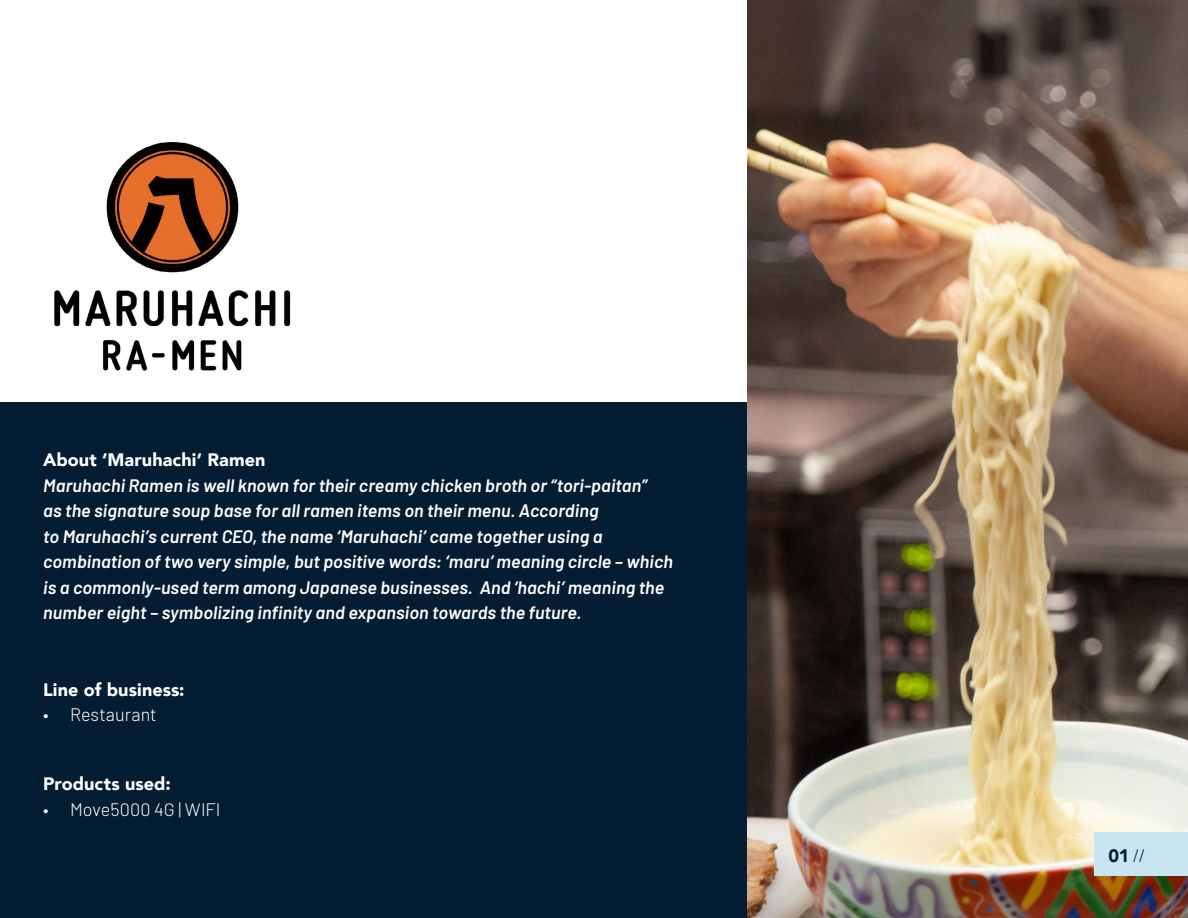
<style>
.page{position:relative;width:1188px;height:918px;background:#fff}
.page>*{position:absolute;margin:0;border:0;box-sizing:border-box;transform-origin:0 0}
.t1{font:italic 600 18px/25.5px "Barlow";letter-spacing:.005em;color:#fff}
.t2{font:900 18px "Avenir";letter-spacing:.005em;color:#fff}
.t3{font:300 18px "Barlow";letter-spacing:.005em;color:#fff}
.t4{font:900 18px "Avenir";color:#051c33}
.s1{font-family:"Barlow";font-weight:300}
</style>
<div class="page">
<div style="left:0;top:403px;width:747px;height:515px;background:#051d33"></div>
<img style="left:747px;top:0;width:441px;height:918px">
<div style="left:1094px;top:833px;width:94px;height:43px;background:#c8e6f1"></div>
<img style="left:54px;top:142px;width:237px;height:229px">
<p class="t2" style="left:43px;top:445px;width:224px">About ‘Maruhachi’ Ramen</p>
<p class="t1" style="left:43px;top:471px;width:631px">Maruhachi Ramen is well known for their creamy chicken broth or “tori-paitan”<br>as the signature soup base for all ramen items on their menu. According<br>to Maruhachi’s current CEO, the name ‘Maruhachi’ came together using a combination of two very simple, but positive words: ‘maru’ meaning circle – which is a commonly-used term among Japanese businesses. And ‘hachi’ meaning the number eight – symbolizing infinity and expansion towards the future.</p>
<p class="t2" style="left:43px;top:674px;width:143px">Line of business:</p>
<p class="t3" style="left:43px;top:702px;width:115px">• Restaurant</p>
<p class="t2" style="left:43px;top:769px;width:129px">Products used:</p>
<p class="t3" style="left:43px;top:796px;width:179px">• Move5000 4G | WIFI</p>
<p class="t4" style="left:1108px;top:840px;width:39px">01 <span class="s1">//</span></p>
</div>
